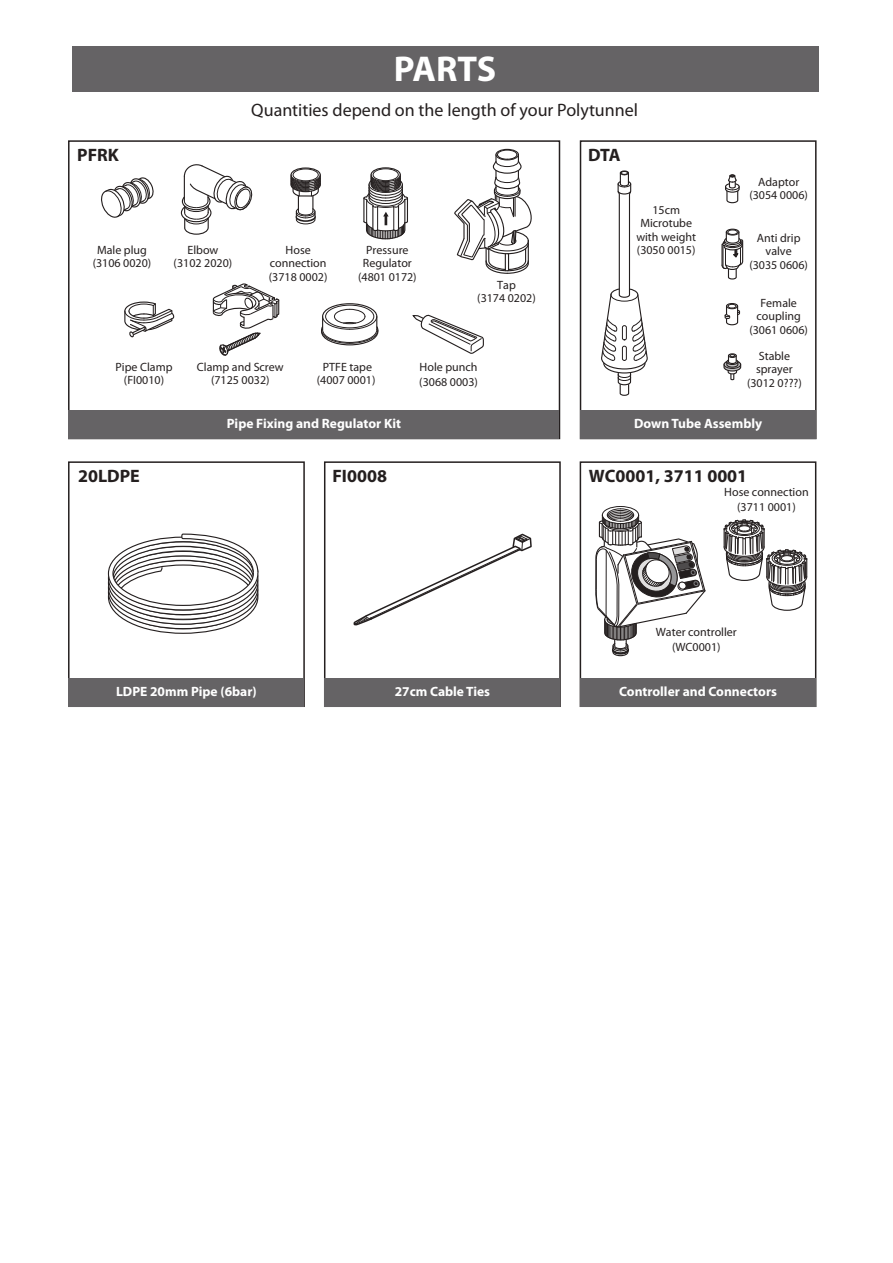
<style>
.page{position:relative;width:893px;height:1263px;background:#fff}
.page>*{position:absolute;margin:0;border:0;box-sizing:border-box;transform-origin:0 0}
.t1{font:700 36px "Myriad Pro";letter-spacing:-.005em;color:#fff}
.t2{font:18px "Myriad Pro";color:#241f1f}
.t3{font:700 18px "Myriad Pro";color:#241f1f}
.t4{font:700 13.5px "Myriad Pro";color:#fff}
.t5{font:12px/13.5px "Myriad Pro";color:#241f1f;text-align:center}
</style>
<div class="page">
<div style="left:580px;top:461px;width:236px;height:246px;border:2px solid #241f1f"></div>
<div style="left:68px;top:140px;width:492px;height:299px;border:2px solid #241f1f"></div>
<svg style="left:454px;top:149px;width:78px;height:125px"></svg>
<svg style="left:290px;top:167px;width:31px;height:57px"></svg>
<svg style="left:212px;top:283px;width:68px;height:73px"></svg>
<svg style="left:180px;top:164px;width:73px;height:71px"></svg>
<svg style="left:124px;top:301px;width:51px;height:37px"></svg>
<svg style="left:363px;top:167px;width:45px;height:73px"></svg>
<svg style="left:101px;top:177px;width:53px;height:41px"></svg>
<svg style="left:321px;top:303px;width:58px;height:43px"></svg>
<svg style="left:412px;top:314px;width:72px;height:40px"></svg>
<svg style="left:601px;top:170px;width:47px;height:226px"></svg>
<svg style="left:725px;top:174px;width:15px;height:30px"></svg>
<svg style="left:724px;top:303px;width:16px;height:23px"></svg>
<svg style="left:723px;top:353px;width:19px;height:28px"></svg>
<svg style="left:721px;top:228px;width:23px;height:52px"></svg>
<div style="left:580px;top:140px;width:237px;height:299px;border:2px solid #241f1f"></div>
<div style="left:580px;top:410px;width:236px;height:28px;background:#656365"></div>
<div style="left:69px;top:410px;width:490px;height:28px;background:#656365"></div>
<div style="left:72px;top:47px;width:747px;height:45px;background:#656365"></div>
<div style="left:580px;top:678px;width:236px;height:28px;background:#656365"></div>
<svg style="left:723px;top:519px;width:84px;height:92px"></svg>
<svg style="left:595px;top:506px;width:111px;height:150px"></svg>
<div style="left:68px;top:461px;width:237px;height:246px;border:2px solid #241f1f"></div>
<div style="left:69px;top:678px;width:235px;height:28px;background:#656365"></div>
<svg style="left:107px;top:533px;width:152px;height:101px"></svg>
<div style="left:324px;top:461px;width:237px;height:246px;border:2px solid #241f1f"></div>
<div style="left:325px;top:678px;width:235px;height:28px;background:#656365"></div>
<svg style="left:353px;top:533px;width:179px;height:93px"></svg>
<h1 class="t1" style="left:394px;top:55px;width:104px">PARTS</h1>
<h2 class="t2" style="left:251px;top:103px;width:388px">Quantities depend on the length of your Polytunnel</h2>
<h2 class="t3" style="left:77px;top:148px;width:43px">PFRK</h2>
<h2 class="t3" style="left:588px;top:148px;width:34px">DTA</h2>
<p class="t5" style="left:93px;top:244px;width:60px">Male plug (3106 0020)</p>
<p class="t5" style="left:174px;top:244px;width:60px">Elbow (3102 2020)</p>
<p class="t5" style="left:269px;top:244px;width:60px">Hose connection (3718 0002)</p>
<p class="t5" style="left:358px;top:244px;width:60px">Pressure<br>Regulator (4801 0172)</p>
<p class="t5" style="left:477px;top:279px;width:60px">Tap<br>(3174 0202)</p>
<p class="t5" style="left:636px;top:204px;width:61px">15cm<br>Microtube with weight (3050 0015)</p>
<p class="t5" style="left:116px;top:361px;width:58px">Pipe Clamp (FI0010)</p>
<p class="t5" style="left:317px;top:361px;width:60px">PTFE tape (4007 0001)</p>
<p class="t5" style="left:197px;top:361px;width:88px">Clamp and Screw (7125 0032)</p>
<p class="t5" style="left:419px;top:360px;width:60px;line-height:15px;text-align:left">Hole punch (3068 0003)</p>
<p class="t5" style="left:749px;top:176px;width:60px">Adaptor (3054 0006)</p>
<p class="t5" style="left:749px;top:232px;width:60px">Anti drip valve<br>(3035 0606)</p>
<p class="t5" style="left:749px;top:297px;width:60px">Female coupling (3061 0606)</p>
<p class="t5" style="left:747px;top:350px;width:56px">Stable sprayer (3012 0???)</p>
<h2 class="t3" style="left:78px;top:469px;width:63px">20LDPE</h2>
<p class="t4" style="left:227px;top:418px;width:176px">Pipe Fixing and Regulator Kit</p>
<p class="t4" style="left:634px;top:418px;width:130px">Down Tube Assembly</p>
<h2 class="t3" style="left:332px;top:469px;width:56px">FI0008</h2>
<h2 class="t3" style="left:589px;top:469px;width:160px">WC0001, 3711 0001</h2>
<p class="t5" style="left:724px;top:485px;width:86px;line-height:15px">Hose connection (3711 0001)</p>
<p class="t5" style="left:656px;top:626px;width:83px;line-height:15px">Water controller (WC0001)</p>
<p class="t4" style="left:116px;top:686px;width:142px">LDPE 20mm Pipe (6bar)</p>
<p class="t4" style="left:395px;top:686px;width:97px">27cm Cable Ties</p>
<p class="t4" style="left:619px;top:686px;width:159px">Controller and Connectors</p>
</div>
